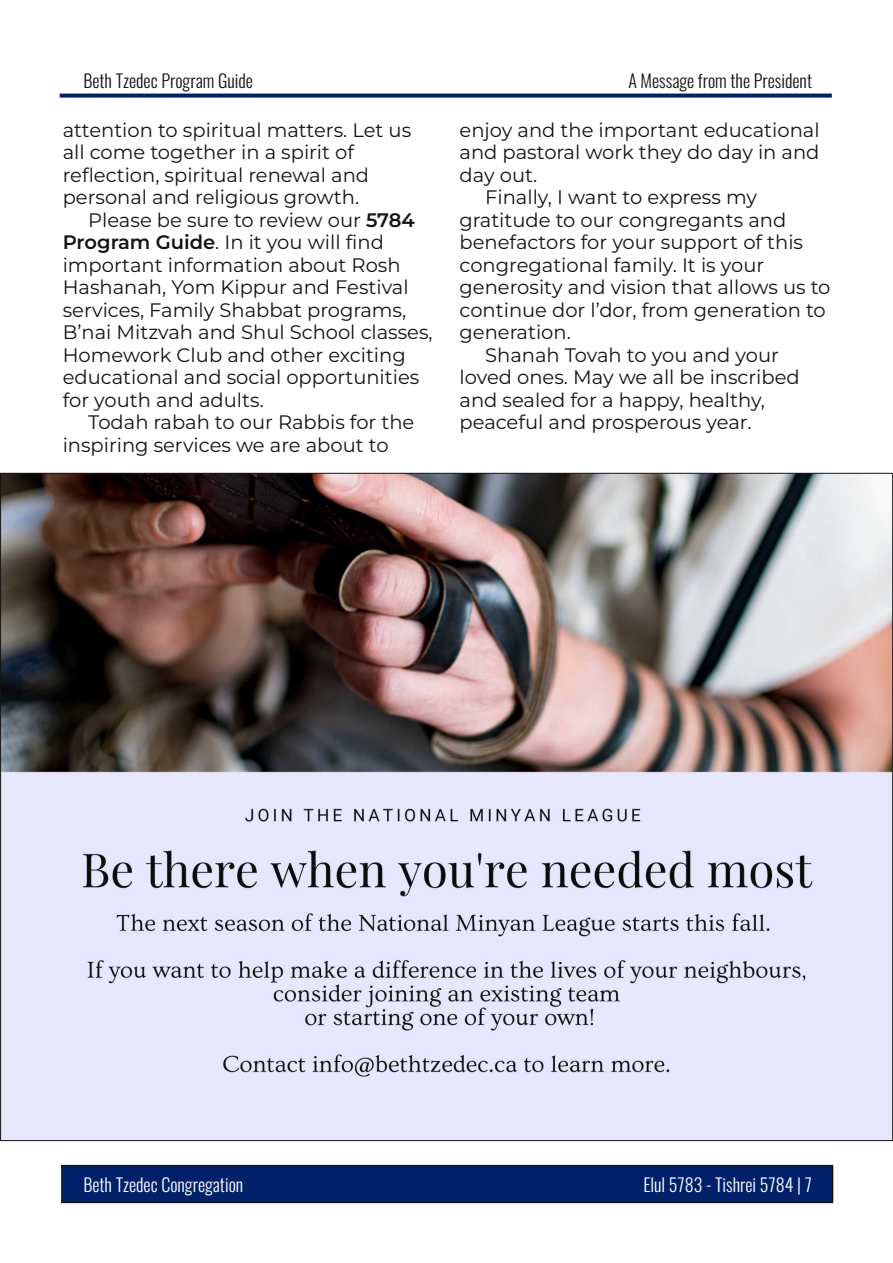
<style>
.page{position:relative;width:893px;height:1263px;background:#fff}
.page>*{position:absolute;margin:0;border:0;box-sizing:border-box;transform-origin:0 0}
.t1{font:19.5px/22.5px "Montserrat";color:#161413}
.t2{font:300 18px "Oswald";color:#161413}
.t3{font:300 18px "Oswald";color:#fff}
.s1{font-weight:600}
</style>
<div class="page">
<div style="left:62px;top:1165px;width:770px;height:37px;background:#002169"></div>
<div style="left:61px;top:1165px;width:772px;height:38px;border:2px solid #161413"></div>
<div style="left:60px;top:94px;width:772px;height:4px;border:2px solid #002169"></div>
<img style="left:3px;top:475px;width:888px;height:663px">
<p class="t2" style="left:83px;top:67px;width:171px">Beth Tzedec Program Guide</p>
<p class="t1" style="left:63px;top:118px;width:350px">attention to spiritual matters. Let us all come together in a spirit of reflection, spiritual renewal and personal and religious growth.</p>
<p class="t1" style="left:63px;top:208px;width:371px;text-indent:26px">Please be sure to review our <span class="s1">5784<br>Program Guide</span>. In it you will find important information about Rosh Hashanah, Yom Kippur and Festival services, Family Shabbat programs, B’nai Mitzvah and Shul School classes, Homework Club and other exciting educational and social opportunities for youth and adults.</p>
<p class="t1" style="left:63px;top:411px;width:353px;text-indent:26px">Todah rabah to our Rabbis for the inspiring services we are about to</p>
<p class="t2" style="left:628px;top:66px;width:185px">A Message from the President</p>
<p class="t1" style="left:460px;top:118px;width:361px">enjoy and the important educational</p>
<p class="t1" style="left:460px;top:141px;width:361px">and pastoral work they do day in and</p>
<p class="t1" style="left:460px;top:163px;width:79px">day out.</p>
<p class="t1" style="left:485px;top:186px;width:274px">Finally, I want to express my</p>
<p class="t1" style="left:460px;top:208px;width:328px">gratitude to our congregants and</p>
<p class="t1" style="left:460px;top:231px;width:345px">benefactors for your support of this</p>
<p class="t1" style="left:460px;top:253px;width:306px">congregational family. It is your</p>
<p class="t1" style="left:460px;top:276px;width:372px">generosity and vision that allows us to</p>
<p class="t1" style="left:460px;top:298px;width:368px">continue dor l’dor, from generation to</p>
<p class="t1" style="left:460px;top:321px;width:113px">generation.</p>
<p class="t1" style="left:485px;top:343px;width:295px">Shanah Tovah to you and your</p>
<p class="t1" style="left:460px;top:366px;width:342px">loved ones. May we all be inscribed</p>
<p class="t1" style="left:460px;top:388px;width:307px">and sealed for a happy, healthy,</p>
<p class="t1" style="left:460px;top:411px;width:293px">peaceful and prosperous year.</p>
<p class="t3" style="left:83px;top:1170px;width:161px">Beth Tzedec Congregation</p>
<p class="t3" style="left:643px;top:1170px;width:170px">Elul 5783 - Tishrei 5784 | 7</p>
</div>
